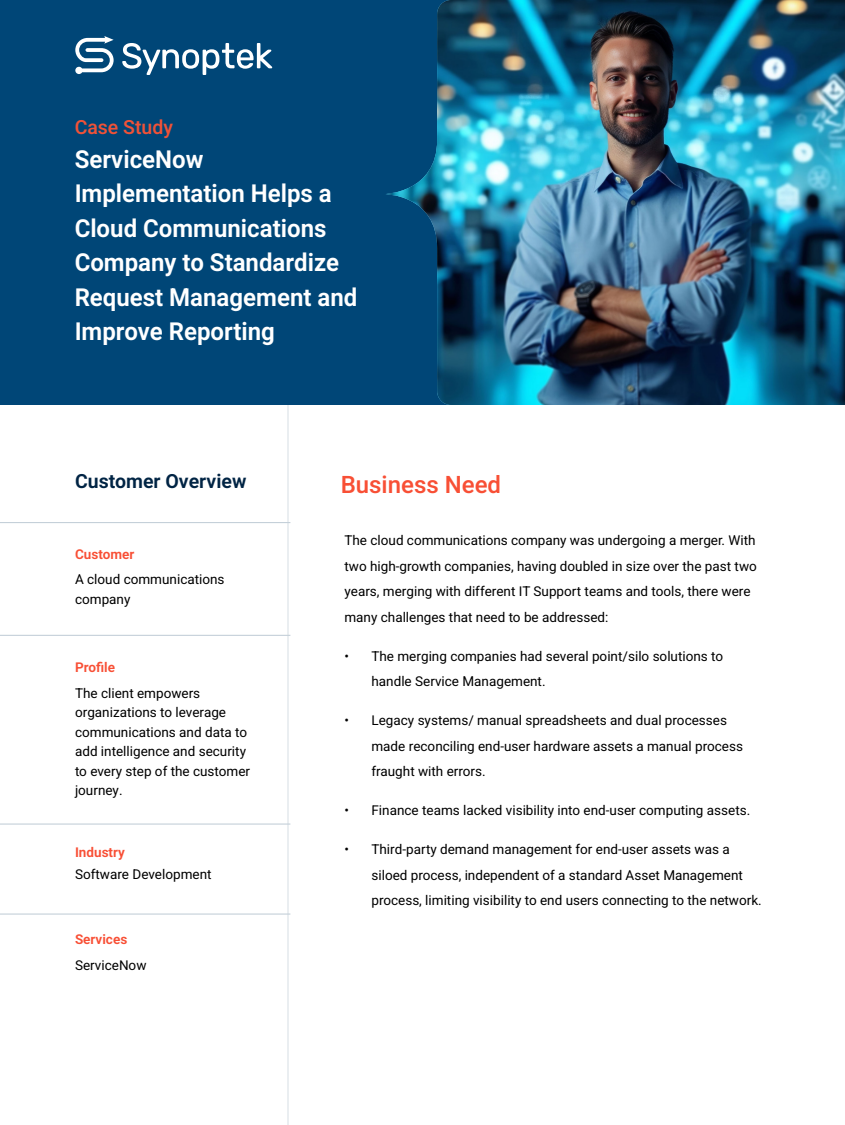
<style>
.page{position:relative;width:845px;height:1125px;background:#fff}
.page>*{position:absolute;margin:0;border:0;box-sizing:border-box;transform-origin:0 0}
.t1{font:600 24.75px/34.5px "Heebo";color:#fff}
.Orange_subtitle{font:500 24px "Heebo";color:#f84f35}
.Subtitle{font:600 19.5px "Heebo";color:#002444}
.t2{font:500 19.5px "Heebo";color:#f05238}
.t3{font:13.5px/25.5px "Heebo";color:#000}
.Bold_Orange{font:600 13.5px "Heebo";color:#f84f35}
</style>
<div class="page">
<hr style="left:287px;top:87px;width:2px;height:1038px;background:#eaeef1">
<div style="left:0;top:0;width:844px;height:405px;background:#004677"></div>
<hr style="left:0;top:635px;width:290px;height:1px;background:#c5d0d9">
<hr style="left:0;top:824px;width:290px;height:1px;background:#c5d0d9">
<hr style="left:0;top:914px;width:290px;height:1px;background:#c5d0d9">
<hr style="left:0;top:522px;width:290px;height:1px;background:#c5d0d9">
<img style="left:386px;top:0;width:458px;height:405px">
<svg style="left:75px;top:36px;width:39px;height:38px"></svg>
<svg style="left:122px;top:43px;width:150px;height:32px"></svg>
<p class="t2" style="left:75px;top:114px;width:100px">Case Study</p>
<p class="t1" style="left:75px;top:142px;width:284px">ServiceNow<br>Implementation Helps a<br>Cloud Communications<br>Company to Standardize<br>Request Management and<br>Improve Reporting</p>
<p class="Subtitle" style="left:75px;top:468px;width:173px">Customer Overview</p>
<p class="Bold_Orange" style="left:75px;top:544px;width:61px">Customer</p>
<p class="t3" style="left:75px;top:570px;width:151px;line-height:19.5px">A cloud communications company</p>
<p class="Bold_Orange" style="left:75px;top:658px;width:42px">Profile</p>
<p class="t3" style="left:75px;top:683px;width:176px;line-height:19.5px">The client empowers organizations to leverage communications and data to add intelligence and security to every step of the customer journey.</p>
<p class="Bold_Orange" style="left:75px;top:843px;width:51px">Industry</p>
<p class="t3" style="left:75px;top:862px;width:138px">Software Development</p>
<p class="Bold_Orange" style="left:75px;top:930px;width:54px">Services</p>
<p class="t3" style="left:75px;top:952px;width:73px">ServiceNow</p>
<p class="Orange_subtitle" style="left:340px;top:468px;width:162px">Business Need</p>
<p class="t3" style="left:344px;top:528px;width:414px">The cloud communications company was undergoing a merger. With two high-growth companies, having doubled in size over the past two years, merging with different IT Support teams and tools, there were many challenges that need to be addressed:</p>
<p class="t3" style="left:371px;top:643px;width:353px;text-indent:-27px">• The merging companies had several point/silo solutions to handle Service Management.</p>
<p class="t3" style="left:371px;top:708px;width:373px;text-indent:-27px">• Legacy systems/ manual spreadsheets and dual processes made reconciling end-user hardware assets a manual process fraught with errors.</p>
<p class="t3" style="left:344px;top:798px;width:407px">• Finance teams lacked visibility into end-user computing assets.</p>
<p class="t3" style="left:371px;top:837px;width:392px;text-indent:-27px">• Third-party demand management for end-user assets was a siloed process, independent of a standard Asset Management process, limiting visibility to end users connecting to the network.</p>
</div>
